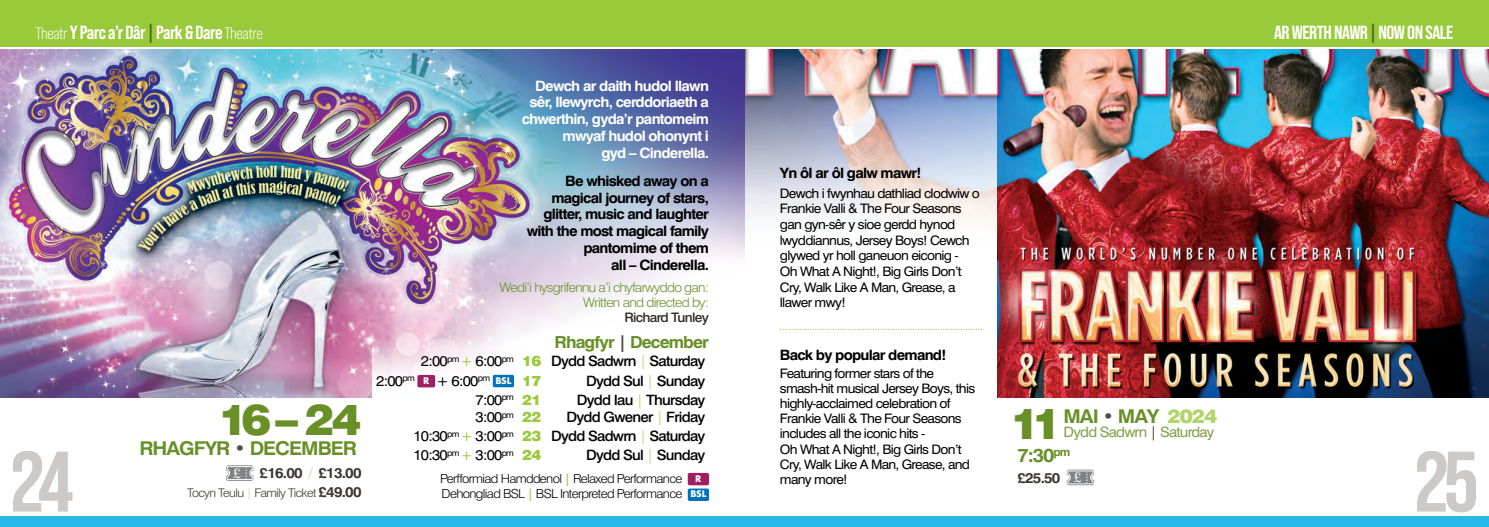
<style>
.page{position:relative;width:1489px;height:527px;background:#fff}
.page>*{position:absolute;margin:0;border:0;box-sizing:border-box;transform-origin:0 0}
.t1{font:900 42.75px "Swiss 721 BT";color:#689027;scale:1.05 1}
.t2{font:700 19px "Bebas Neue Pro";letter-spacing:-.025em;color:#fff;scale:1.05 1}
.t3{font:700 19px "Swiss 721 BT";letter-spacing:-.05em;color:#689027;scale:1.05 1}
.t4{font:700 16.62px "Swiss 721 BT";letter-spacing:-.05em;color:#689027;scale:1.05 1}
.t5{font:14.75px "Bodoni Svty Two OSITCTT";color:#fff}
.t6{font:700 14.25px/16.9px "Swiss 721 BT";letter-spacing:-.05em;color:#000;text-align:right;scale:1.05 1}
.t7{font:500 14.25px/18.9px "Swiss 721 BT";letter-spacing:-.05em;color:#000;text-align:justify;scale:1.05 1}
.t8{font:700 14.25px/16.9px "Swiss 721 BT";letter-spacing:-.05em;color:#fff;text-align:right;scale:1.05 1}
.t9{font:14.25px "Swiss 721 BT";letter-spacing:-.05em;color:#000;scale:1.05 1}
.t10{font:700 14.25px "Swiss 721 BT";letter-spacing:-.05em;color:#3b3532;scale:1.05 1}
.t11{font:14.25px "Swiss 721 BT";letter-spacing:-.05em;color:#82a14a;scale:1.05 1}
.t12{font:900 14.25px "Swiss 721 BT";color:#99ca3b;scale:1.05 1}
.t13{font:13px/15.6px "Swiss 721 BT";letter-spacing:-.05em;color:#000;scale:1.05 1}
.t14{font:300 13px/15px "Swiss 721 BT";letter-spacing:-.05em;color:#689027;text-align:right;scale:1.05 1}
.t15{font:500 13px "Swiss 721 BT";letter-spacing:-.05em;color:#302a28;scale:1.05 1}
.t16{font:300 12.5px/15.6px "Swiss 721 BT";letter-spacing:-.05em;color:#000;scale:1.05 1}
.t17{font:300 11.88px "Swiss 721 BT";letter-spacing:-.05em;color:#3b3532;scale:1.05 1}
.t18{font:700 10px/15.6px "Futura PT";letter-spacing:-.025em;color:#fff;text-align:center}
.s1{font-weight:400;font-size:16.62px}
.s2{color:#4a6c17}
.s3{font-weight:300;color:#c0db88}
.s4{color:#c0db88}
.s5{font-weight:700;font-size:14.25px}
.s6{color:#524a47}
.s7{font-weight:400}
.s8{font-weight:400;color:#99ca3b}
.s9{font-weight:900;color:#99ca3b}
.s10{color:#cae19a}
.s11{font-weight:700;color:#add261}
.s12{font-weight:900;color:#b2d56b}
.s13{font-family:"Bodoni Svty Two OSITCTT";font-weight:400;font-size:14.75px;color:#fff}
</style>
<div class="page">
<div style="left:0;top:0;width:1488px;height:46px;background:#99ca3b"></div>
<div style="left:0;top:516px;width:1488px;height:10px;background:#28b8ea"></div>
<svg style="left:1417px;top:451px;width:58px;height:61px"></svg>
<img style="left:996px;top:50px;width:492px;height:347px">
<img style="left:0;top:50px;width:996px;height:347px">
<svg style="left:780px;top:328px;width:201px;height:1px"></svg>
<svg style="left:1066px;top:469px;width:28px;height:15px"></svg>
<svg style="left:13px;top:451px;width:59px;height:60px"></svg>
<img style="left:372px;top:337px;width:372px;height:60px">
<div style="left:417px;top:374px;width:18px;height:13px;background:#9e1f62;border-radius:2px"></div>
<div style="left:493px;top:374px;width:21px;height:13px;background:#0072bc;border-radius:2px"></div>
<div style="left:687px;top:472px;width:22px;height:13px;background:#9e1f62;border-radius:2px"></div>
<div style="left:687px;top:488px;width:22px;height:12px;background:#0072bc;border-radius:2px"></div>
<svg style="left:226px;top:465px;width:27px;height:15px"></svg>
<h2 class="t2" style="left:35px;top:25px;width:218px"><span class="s1">Theatr</span> Y Parc a’r Dâr <span class="s2">|</span> Park &amp; Dare <span class="s1">Theatre</span></h2>
<h2 class="t2" style="left:1268px;top:25px;width:202px">rct-theatres.co.uk • 03000 040 444</h2>
<h2 class="t2" style="left:1273px;top:25px;width:172px">AR WERTH NAWR <span class="s2">|</span> NOW ON SALE</h2>
<h1 class="t1" style="left:218px;top:404px;width:138px">16 – 24</h1>
<p class="t10" style="left:259px;top:467px;width:99px">£16.00 <span class="s3">/</span> £13.00</p>
<p class="t17" style="left:187px;top:488px;width:168px">Tocyn Teulu <span class="s4">|</span> Family Ticket <span class="s5">£49.00</span></p>
<h2 class="t3" style="left:139px;top:441px;width:209px">RHAGFYR <span class="s6">•</span> DECEMBER</h2>
<p class="t5" style="left:233px;top:463px;width:9px">£</p>
<p class="t8" style="left:521px;top:78px;width:180px">Dewch ar daith hudol llawn sêr, llewyrch, cerddoriaeth a chwerthin, gyda’r pantomeim mwyaf hudol ohonynt i<br>gyd – Cinderella.</p>
<p class="t6" style="left:527px;top:173px;width:175px">Be whisked away on a magical journey of stars, glitter, music and laughter with the most magical family pantomime of them<br>all – Cinderella.</p>
<p class="t14" style="left:499px;top:281px;width:201px">Wedi’i hysgrifennu a’i chyfarwyddo gan:<br>Written and directed by:</p>
<p class="t15" style="left:624px;top:313px;width:82px">Richard Tunley</p>
<p class="t4" style="left:554px;top:336px;width:149px">Rhagfyr <span class="s6">|</span> December</p>
<p class="t7" style="left:421px;top:353px;width:272px"><span class="s7">2:00</span><sup>pm</sup> <span class="s8">+</span> <span class="s7">6:00</span><sup>pm</sup> <span class="s9">16</span> Dydd Sadwrn <span class="s10">|</span> Saturday</p>
<p class="t9" style="left:376px;top:375px;width:38px">2:00<sup>pm</sup></p>
<p class="t9" style="left:436px;top:375px;width:53px">+ 6:00<sup>pm</sup></p>
<p class="t12" style="left:522px;top:375px;width:20px">17</p>
<p class="t7" style="left:586px;top:372px;width:115px">Dydd Sul <span class="s10">|</span> Sunday</p>
<p class="t9" style="left:475px;top:394px;width:64px">7:00<sup>pm</sup> <span class="s9">21</span></p>
<p class="t7" style="left:576px;top:391px;width:124px">Dydd Iau <span class="s10">|</span> Thursday</p>
<p class="t9" style="left:475px;top:411px;width:64px">3:00<sup>pm</sup> <span class="s9">22</span></p>
<p class="t18" style="left:423px;top:374px;width:8px">R</p>
<p class="t18" style="left:495px;top:373px;width:18px">BSL</p>
<p class="t7" style="left:413px;top:408px;width:279px;text-indent:153px">Dydd Gwener <span class="s10">|</span> Friday <span class="s7">10:30</span><sup>pm</sup> <span class="s8">+</span> <span class="s7">3:00</span><sup>pm</sup> <span class="s9">23</span> Dydd Sadwrn <span class="s10">|</span> Saturday <span class="s7">10:30</span><sup>pm</sup> <span class="s8">+</span> <span class="s7">3:00</span><sup>pm</sup> <span class="s9">24</span></p>
<p class="t7" style="left:586px;top:446px;width:115px">Dydd Sul <span class="s10">|</span> Sunday</p>
<p class="t16" style="left:440px;top:471px;width:232px">Perfformiad Hamddenol <span class="s11">|</span> Relaxed Performance<br>Dehongliad BSL <span class="s11">|</span> BSL Interpreted Performance</p>
<p class="t18" style="left:690px;top:471px;width:18px">R<br>BSL</p>
<p class="t6" style="left:779px;top:166px;width:136px">Yn ôl ar ôl galw mawr!</p>
<p class="t13" style="left:779px;top:186px;width:192px">Dewch i fwynhau dathliad clodwiw o<br>Frankie Valli &amp; The Four Seasons gan gyn-sêr y sioe gerdd hynod lwyddiannus, Jersey Boys! Cewch glywed yr holl ganeuon eiconig -<br>Oh What A Night!, Big Girls Don’t<br>Cry, Walk Like A Man, Grease, a llawer mwy!</p>
<p class="t6" style="left:779px;top:347px;width:160px">Back by popular demand!</p>
<p class="t13" style="left:779px;top:367px;width:187px;line-height:15px">Featuring former stars of the smash-hit musical Jersey Boys, this highly-acclaimed celebration of<br>Frankie Valli &amp; The Four Seasons includes all the iconic hits -<br>Oh What A Night!, Big Girls Don’t<br>Cry, Walk Like A Man, Grease, and many more!</p>
<h1 class="t1" style="left:1010px;top:407px;width:50px">11</h1>
<h2 class="t3" style="left:1063px;top:409px;width:148px">MAI <span class="s6">•</span> MAY <span class="s12">2024</span></h2>
<p class="t11" style="left:1063px;top:426px;width:145px">Dydd Sadwrn <span class="s6">|</span> Saturday</p>
<h2 class="t3" style="left:1017px;top:448px;width:52px">7:30<sup>pm</sup></h2>
<p class="t10" style="left:1017px;top:472px;width:62px">£25.50 <span class="s13">£</span></p>
</div>
